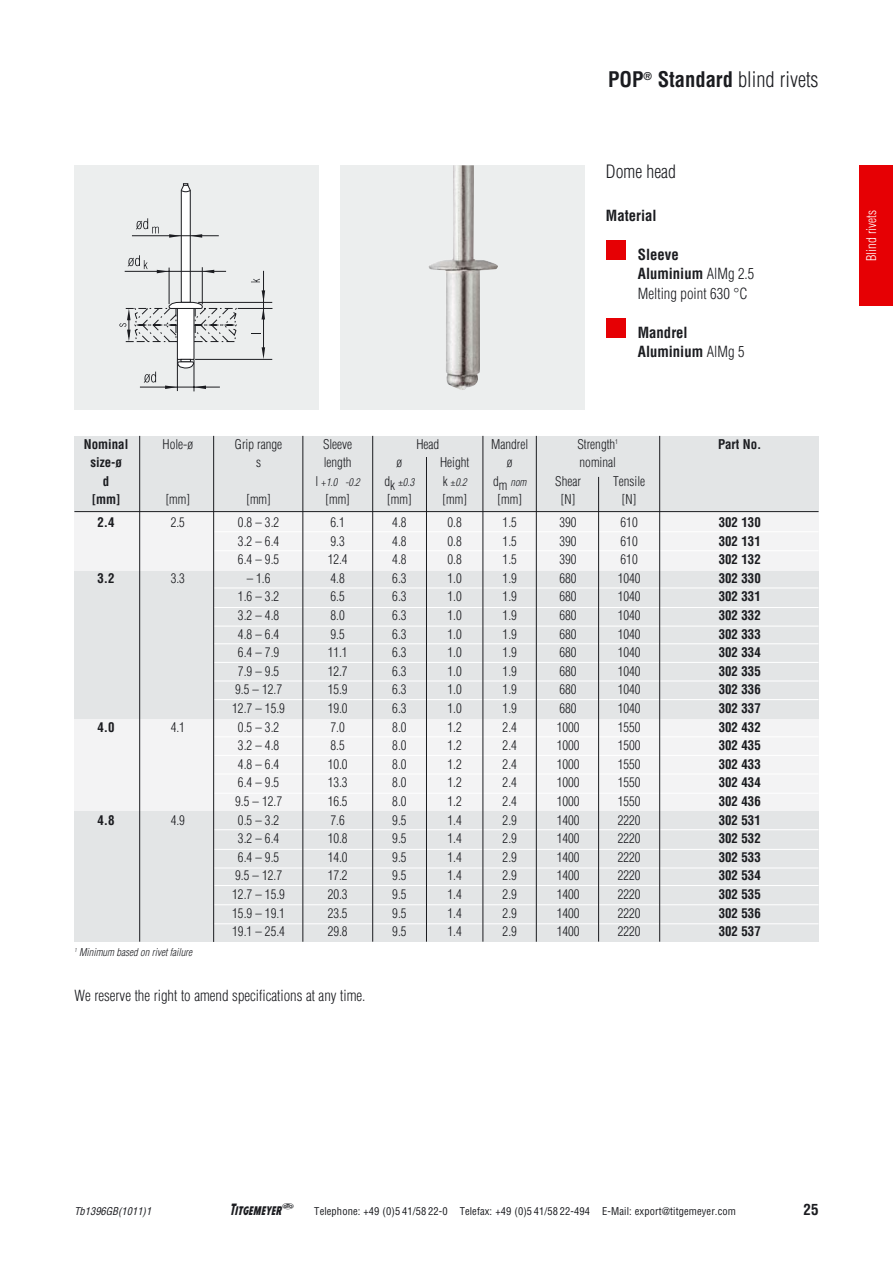
<style>
.page{position:relative;width:893px;height:1263px;background:#fff}
.page>*{position:absolute;margin:0;border:0;box-sizing:border-box;transform-origin:0 0}
.t1{font:700 condensed 21px "Helvetica Com";color:#1b1c20}
.t2{font:300 condensed 18px "Helvetica Com";color:#1b1c20}
.t3{font:300 condensed 15px/19.5px "Helvetica Com";color:#1b1c20}
.t4{font:700 condensed 15px/19.5px "Helvetica Com";color:#1b1c20}
.t5{font:15px "Ti Logo 5";color:#1b1c20}
.t6{font:300 condensed 13.2px/18.6px "Helvetica Com";color:#1b1c20;text-align:center}
.t7{font:700 condensed 13.2px/18.6px "Helvetica Com";color:#1b1c20;text-align:justify}
.t8{font:300 condensed 13.2px "Helvetica Com";color:#fff}
.t9{font:condensed 10.5px "Helvetica Com";letter-spacing:.01em;color:#1b1c20}
.t10{font:italic 300 condensed 10.5px "Helvetica Com";color:#1b1c20}
.t11{font:italic condensed 10.5px "Helvetica Com";color:#1b1c20}
.s1{font-weight:300}
.s2{font-weight:700}
.s3{font-style:normal;font-size:13.2px}
</style>
<div class="page">
<div style="left:859px;top:165px;width:34px;height:141px;background:#e60004"></div>
<div style="left:74px;top:436px;width:745px;height:506px;background:#e3e5e6"></div>
<div style="left:74px;top:165px;width:245px;height:245px;background:#eceeee"></div>
<hr style="left:194px;top:360px;width:1px;height:31px;background:#1b1c20">
<hr style="left:177px;top:360px;width:1px;height:31px;background:#1b1c20">
<svg style="left:262px;top:290px;width:3px;height:12px"></svg>
<hr style="left:238px;top:308px;width:34px;height:1px;background:#1b1c20">
<hr style="left:198px;top:302px;width:74px;height:1px;background:#1b1c20">
<hr style="left:195px;top:359px;width:77px;height:1px;background:#1b1c20">
<hr style="left:263px;top:271px;width:1px;height:78px;background:#1b1c20">
<svg style="left:251px;top:279px;width:9px;height:3px"></svg>
<svg style="left:262px;top:347px;width:3px;height:12px"></svg>
<svg style="left:119px;top:183px;width:118px;height:206px"></svg>
<svg style="left:262px;top:311px;width:3px;height:8px"></svg>
<div style="left:340px;top:165px;width:245px;height:245px;background:#eceeee"></div>
<img style="left:428px;top:165px;width:70px;height:225px">
<div style="left:606px;top:318px;width:20px;height:20px;background:#e60004"></div>
<div style="left:606px;top:240px;width:20px;height:20px;background:#e60004"></div>
<div style="left:74px;top:719px;width:745px;height:92px;background:#f3f3f4"></div>
<div style="left:74px;top:512px;width:745px;height:58px;background:#f3f3f4"></div>
<hr style="left:74px;top:511px;width:745px;height:1px;background:#1b1c20">
<hr style="left:139px;top:436px;width:1px;height:506px;background:#1b1c20">
<hr style="left:213px;top:531px;width:605px;height:1px;background:#fff">
<hr style="left:213px;top:550px;width:605px;height:1px;background:#fff">
<hr style="left:213px;top:587px;width:605px;height:1px;background:#fff">
<hr style="left:213px;top:643px;width:605px;height:1px;background:#fff">
<hr style="left:213px;top:662px;width:605px;height:1px;background:#fff">
<hr style="left:213px;top:680px;width:605px;height:1px;background:#fff">
<hr style="left:213px;top:607px;width:605px;height:1px;background:#fff">
<hr style="left:213px;top:625px;width:605px;height:2px;background:#fff">
<hr style="left:213px;top:699px;width:605px;height:1px;background:#fff">
<hr style="left:213px;top:736px;width:605px;height:1px;background:#fff">
<hr style="left:213px;top:755px;width:605px;height:1px;background:#fff">
<hr style="left:213px;top:773px;width:605px;height:1px;background:#fff">
<hr style="left:213px;top:793px;width:605px;height:1px;background:#fff">
<hr style="left:213px;top:829px;width:606px;height:1px;background:#fff">
<hr style="left:213px;top:849px;width:606px;height:1px;background:#fff">
<hr style="left:213px;top:867px;width:606px;height:1px;background:#fff">
<hr style="left:213px;top:885px;width:606px;height:1px;background:#fff">
<hr style="left:213px;top:904px;width:606px;height:1px;background:#fff">
<hr style="left:213px;top:923px;width:606px;height:1px;background:#fff">
<hr style="left:213px;top:436px;width:1px;height:506px;background:#1b1c20">
<hr style="left:303px;top:436px;width:1px;height:506px;background:#1b1c20">
<hr style="left:372px;top:436px;width:1px;height:506px;background:#1b1c20">
<hr style="left:426px;top:457px;width:1px;height:485px;background:#1b1c20">
<hr style="left:483px;top:436px;width:1px;height:506px;background:#1b1c20">
<hr style="left:536px;top:436px;width:1px;height:506px;background:#1b1c20">
<hr style="left:598px;top:477px;width:1px;height:464px;background:#1b1c20">
<hr style="left:659px;top:436px;width:1px;height:506px;background:#1b1c20">
<h1 class="t1" style="left:608px;top:68px;width:212px">POP<sup>®</sup> Standard <span class="s1">blind rivets</span></h1>
<h2 class="t2" style="left:606px;top:165px;width:71px">Dome head</h2>
<p class="t4" style="left:606px;top:206px;width:52px">Material</p>
<p class="t3" style="left:638px;top:246px;width:118px"><span class="s2">Sleeve<br>Aluminium</span> AlMg 2.5<br>Melting point 630 °C</p>
<p class="t4" style="left:638px;top:323px;width:108px">Mandrel<br>Aluminium <span class="s1">AlMg 5</span></p>
<p class="t7" style="left:84px;top:435px;width:46px;text-align:center">Nominal size-ø<br>d<br>[mm]</p>
<p class="t7" style="left:98px;top:513px;width:19px">2.4</p>
<p class="t7" style="left:98px;top:569px;width:19px">3.2</p>
<p class="t6" style="left:163px;top:436px;width:32px">Hole-ø</p>
<p class="t6" style="left:166px;top:489px;width:26px;line-height:22.5px">[mm]<br>2.5</p>
<p class="t6" style="left:171px;top:570px;width:16px">3.3</p>
<p class="t7" style="left:98px;top:718px;width:19px">4.0</p>
<p class="t7" style="left:98px;top:811px;width:19px">4.8</p>
<p class="t6" style="left:171px;top:718px;width:16px">4.1</p>
<p class="t6" style="left:171px;top:811px;width:16px">4.9</p>
<p class="t6" style="left:235px;top:436px;width:49px">Grip range s</p>
<p class="t6" style="left:238px;top:489px;width:43px;line-height:22.5px">[mm]<br>0.8 – 3.2</p>
<p class="t6" style="left:238px;top:532px;width:43px;text-align:left">3.2 – 6.4<br>6.4 – 9.5</p>
<p class="t6" style="left:232px;top:570px;width:54px">– 1.6<br>1.6 – 3.2<br>3.2 – 4.8<br>4.8 – 6.4<br>6.4 – 7.9<br>7.9 – 9.5<br>9.5 – 12.7<br>12.7 – 15.9<br>0.5 – 3.2<br>3.2 – 4.8<br>4.8 – 6.4<br>6.4 – 9.5<br>9.5 – 12.7<br>0.5 – 3.2<br>3.2 – 6.4<br>6.4 – 9.5<br>9.5 – 12.7<br>12.7 – 15.9<br>15.9 – 19.1<br>19.1 – 25.4</p>
<p class="t6" style="left:323px;top:436px;width:31px;text-align:left">Sleeve length</p>
<p class="t10" style="left:315px;top:478px;width:46px"><span class="s3">l</span> +1.0 -0.2</p>
<p class="t6" style="left:325px;top:489px;width:26px;line-height:22.5px">[mm]<br>6.1</p>
<p class="t6" style="left:328px;top:532px;width:21px;text-align:left">9.3<br>12.4<br>4.8<br>6.5<br>8.0<br>9.5<br>11.1<br>12.7<br>15.9<br>19.0<br>7.0<br>8.5<br>10.0<br>13.3<br>16.5<br>7.6<br>10.8<br>14.0<br>17.2<br>20.3<br>23.5<br>29.8</p>
<p class="t10" style="left:74px;top:948px;width:119px"><sup>1</sup> Minimum based on rivet failure</p>
<p class="t3" style="left:74px;top:987px;width:293px">We reserve the right to amend specifications at any time.</p>
<p class="t6" style="left:416px;top:436px;width:24px">Head</p>
<p class="t6" style="left:577px;top:436px;width:42px;text-align:left">Strength<sup>1 </sup>nominal</p>
<p class="t6" style="left:491px;top:436px;width:39px">Mandrel ø</p>
<p class="t10" style="left:493px;top:478px;width:35px"><span class="s3">dm</span> nom</p>
<p class="t6" style="left:498px;top:489px;width:26px;line-height:22.5px">[mm]<br>1.5</p>
<p class="t6" style="left:503px;top:532px;width:16px;text-align:justify">1.5<br>1.5<br>1.9<br>1.9<br>1.9<br>1.9<br>1.9<br>1.9<br>1.9<br>1.9<br>2.4<br>2.4<br>2.4<br>2.4<br>2.4<br>2.9<br>2.9<br>2.9<br>2.9<br>2.9<br>2.9<br>2.9</p>
<p class="t6" style="left:440px;top:454px;width:31px">Height</p>
<p class="t10" style="left:443px;top:478px;width:26px"><span class="s3">k</span> ±0.2</p>
<p class="t6" style="left:443px;top:489px;width:26px;line-height:22.5px">[mm]<br>0.8</p>
<p class="t6" style="left:448px;top:532px;width:16px;text-align:justify">0.8<br>0.8<br>1.0<br>1.0<br>1.0<br>1.0<br>1.0<br>1.0<br>1.0<br>1.0<br>1.2<br>1.2<br>1.2<br>1.2<br>1.2<br>1.4<br>1.4<br>1.4<br>1.4<br>1.4<br>1.4<br>1.4</p>
<p class="t6" style="left:397px;top:454px;width:7px">ø</p>
<p class="t10" style="left:384px;top:478px;width:31px"><span class="s3">dk</span> ±0.3</p>
<p class="t6" style="left:387px;top:489px;width:26px;line-height:22.5px">[mm]<br>4.8</p>
<p class="t6" style="left:392px;top:532px;width:16px;text-align:justify">4.8<br>4.8<br>6.3<br>6.3<br>6.3<br>6.3<br>6.3<br>6.3<br>6.3<br>6.3<br>8.0<br>8.0<br>8.0<br>8.0<br>8.0<br>9.5<br>9.5<br>9.5<br>9.5<br>9.5<br>9.5<br>9.5</p>
<p class="t6" style="left:555px;top:473px;width:27px">Shear [N]</p>
<p class="t6" style="left:557px;top:514px;width:24px;text-align:left">390<br>390<br>390<br>680<br>680<br>680<br>680<br>680<br>680<br>680<br>680<br>1000<br>1000<br>1000<br>1000<br>1000<br>1400<br>1400<br>1400<br>1400<br>1400<br>1400<br>1400</p>
<p class="t6" style="left:613px;top:473px;width:34px">Tensile [N]</p>
<p class="t6" style="left:618px;top:514px;width:24px;text-align:left">610<br>610<br>610<br>1040<br>1040<br>1040<br>1040<br>1040<br>1040<br>1040<br>1040<br>1550<br>1500<br>1550<br>1550<br>1550<br>2220<br>2220<br>2220<br>2220<br>2220<br>2220<br>2220</p>
<p class="t7" style="left:718px;top:435px;width:45px">Part No.</p>
<p class="t7" style="left:719px;top:513px;width:44px">302 130<br>302 131<br>302 132<br>302 330<br>302 331<br>302 332<br>302 333<br>302 334<br>302 335<br>302 336<br>302 337<br>302 432<br>302 435<br>302 433<br>302 434<br>302 436<br>302 531<br>302 532<br>302 533<br>302 534<br>302 535<br>302 536<br>302 537</p>
<p class="t8" style="left:866px;top:261px;width:52px;rotate:-90deg">Blind rivets</p>
<p class="t11" style="left:74px;top:1206px;width:78px">Tb1396GB(1011)1</p>
<p class="t5" style="left:231px;top:1201px;width:64px">L</p>
<p class="t9" style="left:314px;top:1206px;width:423px">Telephone: +49 (0)5 41/58 22-0 Telefax: +49 (0)5 41/58 22-494 E-Mail: export@titgemeyer.com</p>
<p class="t4" style="left:804px;top:1200px;width:16px">25</p>
</div>
